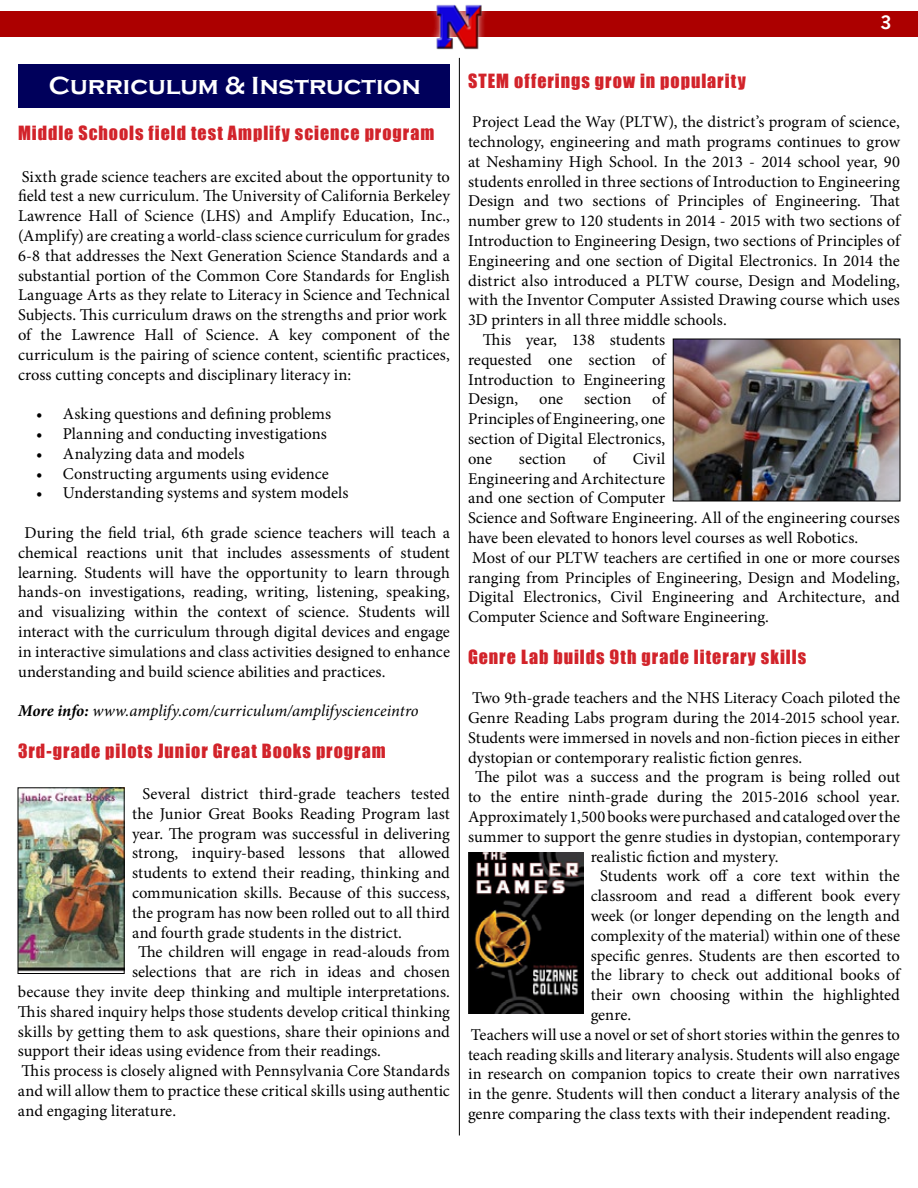
<style>
.page{position:relative;width:918px;height:1188px;background:#fff}
.page>*{position:absolute;margin:0;border:0;box-sizing:border-box;transform-origin:0 0}
.t1{font:700 25.5px "Copperplate Gothic";color:#fff}
.t2{font:18px "Impact";letter-spacing:.055em;color:#d2232a}
.t3{font:700 18px "News Gothic";color:#fff}
.t4{font:16.5px/19.8px "Minion Pro";color:#000}
.t5{font:italic 16.5px "Minion Pro";color:#000}
.s1{font-weight:700}
</style>
<div class="page">
<div style="left:0;top:11px;width:918px;height:26px;background:#ac0000"></div>
<div style="left:18px;top:65px;width:432px;height:43px;background:#00005b"></div>
<hr style="left:459px;top:58px;width:1px;height:1078px;background:#000">
<div style="left:429px;top:0;width:60px;height:54px;background:#fff;opacity:.75"></div>
<img style="left:435px;top:2px;width:48px;height:48px">
<img style="left:675px;top:341px;width:223px;height:158px">
<div style="left:673px;top:339px;width:227px;height:162px;border:1px solid #000"></div>
<img style="left:468px;top:852px;width:115px;height:162px">
<img style="left:20px;top:789px;width:103px;height:183px">
<div style="left:18px;top:787px;width:107px;height:187px;border:1px solid #000"></div>
<h1 class="t1" style="left:49px;top:72px;width:373px">Curriculum &amp; Instruction</h1>
<p class="t2" style="left:18px;top:119px;width:418px">Middle Schools field test Amplify science program</p>
<p class="t4" style="left:18px;top:167px;width:434px">Sixth grade science teachers are excited about the opportunity to field test a new curriculum. The University of California Berkeley Lawrence Hall of Science (LHS) and Amplify Education, Inc., (Amplify) are creating a world-class science curriculum for grades 6-8 that addresses the Next Generation Science Standards and a substantial portion of the Common Core Standards for English Language Arts as they relate to Literacy in Science and Technical Subjects. This curriculum draws on the strengths and prior work of the Lawrence Hall of Science. A key component of the curriculum is the pairing of science content, scientific practices, cross cutting concepts and disciplinary literacy in:</p>
<p class="t4" style="left:36px;top:404px;width:297px">• Asking questions and defining problems</p>
<p class="t4" style="left:36px;top:424px;width:292px">• Planning and conducting investigations</p>
<p class="t4" style="left:36px;top:444px;width:210px">• Analyzing data and models</p>
<p class="t4" style="left:36px;top:464px;width:294px">• Constructing arguments using evidence</p>
<p class="t4" style="left:36px;top:483px;width:314px">• Understanding systems and system models</p>
<p class="t4" style="left:18px;top:523px;width:434px;text-align:justify;text-indent:7px">During the field trial, 6th grade science teachers will teach a chemical reactions unit that includes assessments of student learning. Students will have the opportunity to learn through hands-on investigations, reading, writing, listening, speaking, and visualizing within the context of science. Students will interact with the curriculum through digital devices and engage in interactive simulations and class activities designed to enhance understanding and build science abilities and practices.</p>
<p class="t5" style="left:18px;top:700px;width:402px"><span class="s1">More info:</span> www.amplify.com/curriculum/amplifyscienceintro</p>
<p class="t2" style="left:18px;top:737px;width:369px">3rd-grade pilots Junior Great Books program</p>
<p class="t4" style="left:143px;top:784px;width:309px">Several district third-grade teachers tested</p>
<p class="t4" style="left:132px;top:804px;width:319px">the Junior Great Books Reading Program last</p>
<p class="t4" style="left:132px;top:824px;width:319px">year. The program was successful in delivering</p>
<p class="t4" style="left:132px;top:843px;width:319px">strong, inquiry-based lessons that allowed</p>
<p class="t4" style="left:132px;top:863px;width:319px">students to extend their reading, thinking and</p>
<p class="t4" style="left:132px;top:883px;width:319px">communication skills. Because of this success,</p>
<p class="t4" style="left:132px;top:903px;width:319px">the program has now been rolled out to all third</p>
<p class="t4" style="left:132px;top:923px;width:272px">and fourth grade students in the district.</p>
<p class="t4" style="left:138px;top:942px;width:313px">The children will engage in read-alouds from</p>
<p class="t4" style="left:132px;top:962px;width:319px">selections that are rich in ideas and chosen</p>
<p class="t4" style="left:18px;top:982px;width:433px">because they invite deep thinking and multiple interpretations.</p>
<p class="t4" style="left:18px;top:1002px;width:434px">This shared inquiry helps those students develop critical thinking</p>
<p class="t4" style="left:18px;top:1022px;width:434px">skills by getting them to ask questions, share their opinions and</p>
<p class="t4" style="left:18px;top:1041px;width:365px">support their ideas using evidence from their readings.</p>
<p class="t4" style="left:22px;top:1061px;width:430px">This process is closely aligned with Pennsylvania Core Standards</p>
<p class="t4" style="left:18px;top:1081px;width:433px">and will allow them to practice these critical skills using authentic</p>
<p class="t4" style="left:18px;top:1101px;width:160px">and engaging literature.</p>
<p class="t3" style="left:880px;top:12px;width:13px">3</p>
<p class="t2" style="left:468px;top:67px;width:279px">STEM offerings grow in popularity</p>
<p class="t4" style="left:472px;top:112px;width:429px">Project Lead the Way (PLTW), the district’s program of science,</p>
<p class="t4" style="left:468px;top:132px;width:433px">technology, engineering and math programs continues to grow</p>
<p class="t4" style="left:468px;top:152px;width:434px">at Neshaminy High School. In the 2013 - 2014 school year, 90</p>
<p class="t4" style="left:468px;top:172px;width:433px">students enrolled in three sections of Introduction to Engineering</p>
<p class="t4" style="left:468px;top:191px;width:434px">Design and two sections of Principles of Engineering. That</p>
<p class="t4" style="left:468px;top:211px;width:434px">number grew to 120 students in 2014 - 2015 with two sections of</p>
<p class="t4" style="left:468px;top:231px;width:434px">Introduction to Engineering Design, two sections of Principles of</p>
<p class="t4" style="left:468px;top:251px;width:433px">Engineering and one section of Digital Electronics. In 2014 the</p>
<p class="t4" style="left:468px;top:271px;width:434px">district also introduced a PLTW course, Design and Modeling,</p>
<p class="t4" style="left:468px;top:290px;width:434px">with the Inventor Computer Assisted Drawing course which uses</p>
<p class="t4" style="left:468px;top:310px;width:260px">3D printers in all three middle schools.</p>
<p class="t4" style="left:483px;top:330px;width:184px">This year, 138 students</p>
<p class="t4" style="left:468px;top:350px;width:199px">requested one section of</p>
<p class="t4" style="left:468px;top:370px;width:199px">Introduction to Engineering</p>
<p class="t4" style="left:468px;top:389px;width:52px">Design,</p>
<p class="t4" style="left:539px;top:389px;width:26px">one</p>
<p class="t4" style="left:584px;top:389px;width:49px">section</p>
<p class="t4" style="left:468px;top:389px;width:199px;text-align:justify;text-indent:184px">of Principles of Engineering, one section of Digital Electronics, one</p>
<p class="t4" style="left:468px;top:449px;width:434px;text-indent:165px">Civil<br>Engineering and Architecture<br>and one section of Computer<br>Science and Software Engineering. All of the engineering courses have been elevated to honors level courses as well Robotics.<br>Most of our PLTW teachers are certified in one or more courses ranging from Principles of Engineering, Design and Modeling, Digital Electronics, Civil Engineering and Architecture, and Computer Science and Software Engineering.</p>
<p class="t2" style="left:468px;top:643px;width:340px">Genre Lab builds 9th grade literary skills</p>
<p class="t4" style="left:472px;top:688px;width:429px">Two 9th-grade teachers and the NHS Literacy Coach piloted the</p>
<p class="t4" style="left:468px;top:708px;width:433px">Genre Reading Labs program during the 2014-2015 school year.</p>
<p class="t4" style="left:468px;top:728px;width:433px">Students were immersed in novels and non-fiction pieces in either</p>
<p class="t4" style="left:468px;top:748px;width:336px">dystopian or contemporary realistic fiction genres.</p>
<p class="t4" style="left:475px;top:767px;width:427px">The pilot was a success and the program is being rolled out</p>
<p class="t4" style="left:468px;top:787px;width:434px">to the entire ninth-grade during the 2015-2016 school year.</p>
<p class="t4" style="left:468px;top:807px;width:434px">Approximately 1,500 books were purchased and cataloged over the</p>
<p class="t4" style="left:468px;top:827px;width:433px">summer to support the genre studies in dystopian, contemporary</p>
<p class="t4" style="left:591px;top:847px;width:189px">realistic fiction and mystery.</p>
<p class="t4" style="left:600px;top:866px;width:301px">Students work off a core text within the</p>
<p class="t4" style="left:591px;top:886px;width:311px">classroom and read a different book every</p>
<p class="t4" style="left:591px;top:906px;width:311px">week (or longer depending on the length and</p>
<p class="t4" style="left:591px;top:926px;width:311px">complexity of the material) within one of these</p>
<p class="t4" style="left:591px;top:946px;width:311px">specific genres. Students are then escorted to</p>
<p class="t4" style="left:591px;top:965px;width:311px">the library to check out additional books of</p>
<p class="t4" style="left:591px;top:985px;width:311px">their own choosing within the highlighted</p>
<p class="t4" style="left:591px;top:1005px;width:42px">genre.</p>
<p class="t4" style="left:471px;top:1025px;width:431px">Teachers will use a novel or set of short stories within the genres to</p>
<p class="t4" style="left:468px;top:1045px;width:433px">teach reading skills and literary analysis. Students will also engage</p>
<p class="t4" style="left:468px;top:1064px;width:434px">in research on companion topics to create their own narratives</p>
<p class="t4" style="left:468px;top:1084px;width:433px">in the genre. Students will then conduct a literary analysis of the</p>
<p class="t4" style="left:468px;top:1104px;width:424px">genre comparing the class texts with their independent reading.</p>
<p class="t4" style="left:519px;top:449px;width:49px">section</p>
<p class="t4" style="left:593px;top:449px;width:15px">of</p>
</div>
